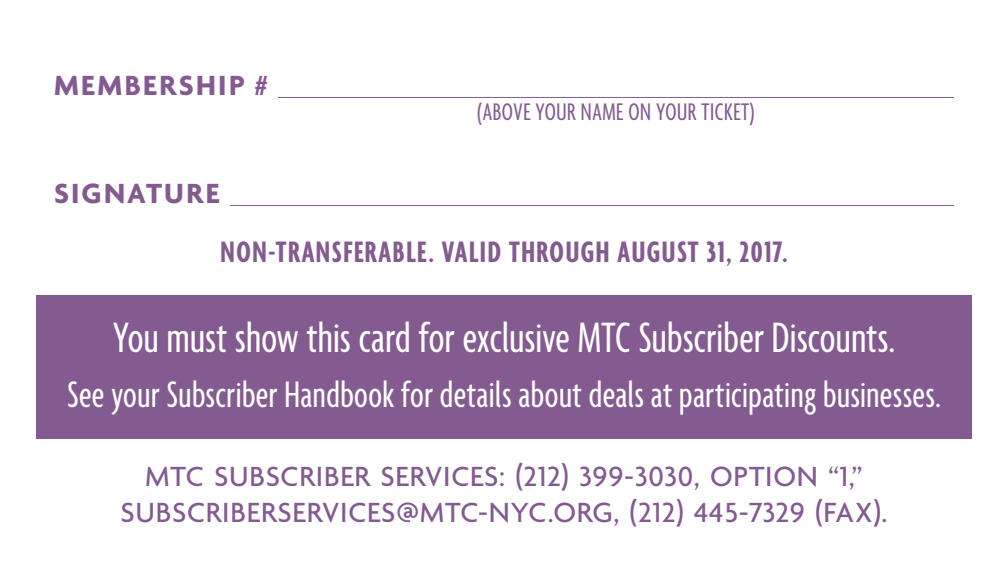
<style>
.page{position:relative;width:1008px;height:576px;background:#fff}
.page>*{position:absolute;margin:0;border:0;box-sizing:border-box;transform-origin:0 0}
.t1{font:extra-condensed 46px "Agenda";letter-spacing:.005em;color:#fff}
.t2{font:extra-condensed 40px "Agenda";letter-spacing:.01em;color:#fff}
.t3{font:700 extra-condensed 32px "Agenda";letter-spacing:.05em;color:#835b90}
.t4{font:500 30px/36px "Agenda";letter-spacing:.025em;color:#835b90;text-align:center}
.t5{font:700 30px "Agenda";letter-spacing:.08em;color:#835b90}
.t6{font:extra-condensed 26px "Agenda";letter-spacing:.025em;color:#835b90}
</style>
<div class="page">
<div style="left:36px;top:295px;width:936px;height:144px;background:#835b90"></div>
<hr style="left:278px;top:97px;width:676px;height:1px;background:#835b90">
<hr style="left:230px;top:205px;width:724px;height:1px;background:#835b90">
<p class="t5" style="left:54px;top:67px;width:215px">MEMBERSHIP #</p>
<p class="t5" style="left:54px;top:175px;width:167px">SIGNATURE</p>
<p class="t6" style="left:477px;top:98px;width:279px">(ABOVE YOUR NAME ON YOUR TICKET)</p>
<p class="t3" style="left:221px;top:233px;width:568px">NON-TRANSFERABLE. VALID THROUGH AUGUST 31, 2017.</p>
<h1 class="t1" style="left:113px;top:312px;width:784px">You must show this card for exclusive MTC Subscriber Discounts.</h1>
<h2 class="t2" style="left:67px;top:373px;width:875px">See your Subscriber Handbook for details about deals at participating businesses.</h2>
<p class="t4" style="left:121px;top:458px;width:768px">MTC SUBSCRIBER SERVICES: (212) 399-3030, OPTION “1,”<br>SUBSCRIBERSERVICES@MTC-NYC.ORG, (212) 445-7329 (FAX).</p>
</div>
